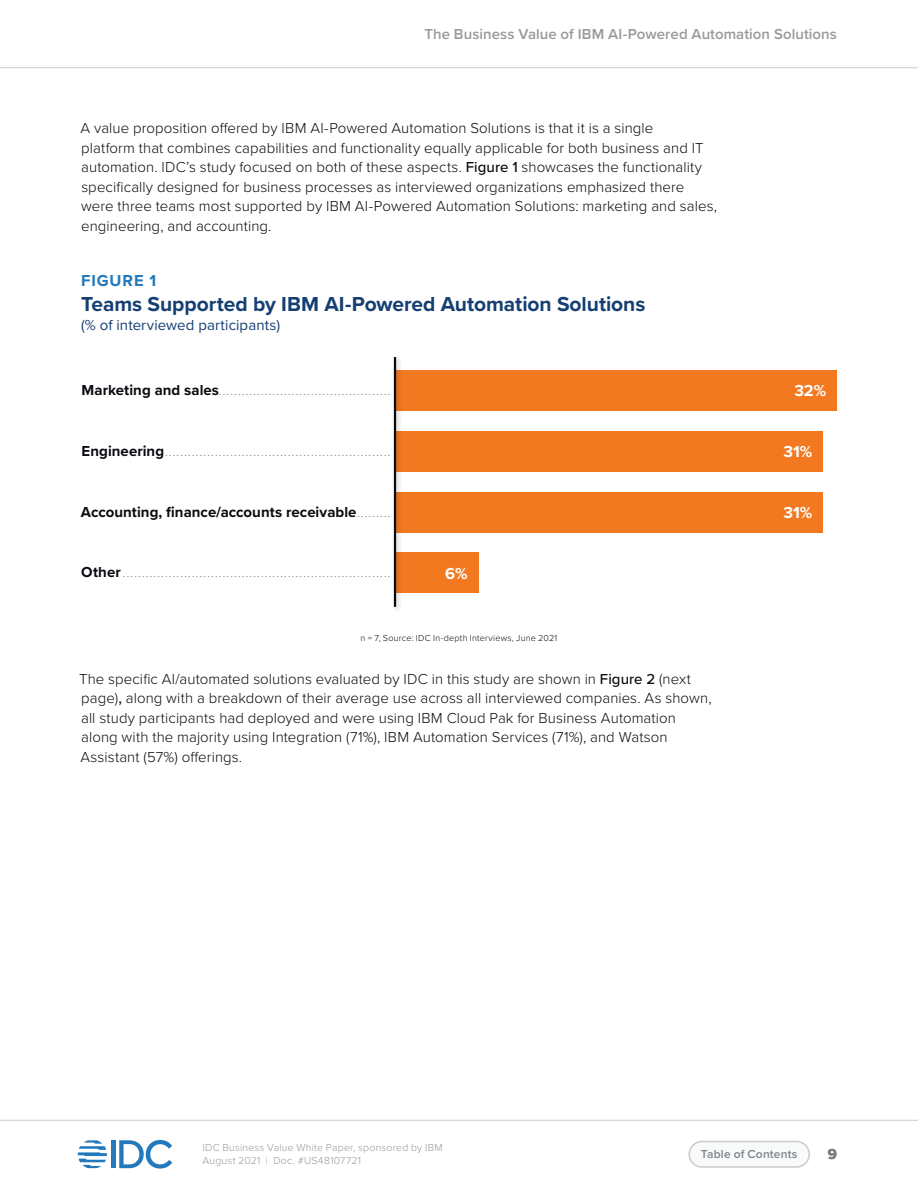
<style>
.page{position:relative;width:918px;height:1188px;background:#fff}
.page>*{position:absolute;margin:0;border:0;box-sizing:border-box;transform-origin:0 0}
.Figure_Table_Name{font:700 21px "Proxima Nova";letter-spacing:-.005em;color:#153f72}
.Chart_bar_percentage{font:700 16.5px "Proxima Nova";color:#fff}
.Figure_Table{font:700 16.5px "Proxima Nova";letter-spacing:.055em;color:#2379bb}
.Text{font:300 15px/19.5px "Proxima Nova";letter-spacing:.005em;color:#0b0a10}
.t1{font:600 15px "Proxima Nova";letter-spacing:.005em;color:#98999b}
.Charts_labels_with_l{font:700 15px "Proxima Nova";letter-spacing:.005em;color:#0b0a10}
.Figure_Table_Name-2{font:15px "Proxima Nova";letter-spacing:.005em;color:#153f72}
.t2{font:700 15px "Proxima Nova";color:#231f20}
.t3{font:600 12px "Proxima Nova";letter-spacing:.015em;color:#808188}
.t4{font:300 10.5px/13.5px "Proxima Nova";letter-spacing:.02em;color:#98999b}
.Note_Source{font:300 9px "Proxima Nova";letter-spacing:.025em;color:#0b0a10}
.Charts_labels_with_l-2{font:700 7.5px "Proxima Nova";color:#808188}
.s1{font-weight:500}
.s2{font-size:15px;color:#0b0a10}
.s3{font-size:7.5px;color:#808188}
</style>
<div class="page">
<div style="left:689px;top:1142px;width:120px;height:25px;background:#f9fafa;border-radius:13px"></div>
<div style="left:688px;top:1141px;width:122px;height:27px;border:2px solid #cbcbcb;border-radius:13px"></div>
<hr style="left:0;top:1120px;width:918px;height:1px;background:#cbcbcb">
<div style="left:111px;top:1140px;width:5px;height:28px;background:#2279bc"></div>
<svg style="left:119px;top:1140px;width:53px;height:29px"></svg>
<svg style="left:78px;top:1140px;width:29px;height:28px"></svg>
<hr style="left:0;top:67px;width:918px;height:1px;background:#cbcbcb">
<div style="left:396px;top:370px;width:441px;height:41px;background:#f37921"></div>
<div style="left:396px;top:431px;width:427px;height:41px;background:#f37921"></div>
<div style="left:396px;top:492px;width:427px;height:40px;background:#f37921"></div>
<div style="left:396px;top:553px;width:82px;height:40px;background:#f37921"></div>
<div style="left:391px;top:355px;width:12px;height:259px;background:#231f20;opacity:.25"></div>
<hr style="left:394px;top:357px;width:2px;height:250px;background:#0b0a10">
<p class="t1" style="left:424px;top:23px;width:414px">The Business Value of IBM AI-Powered Automation Solutions</p>
<p class="Text" style="left:80px;top:118px;width:638px">A value proposition offered by IBM AI-Powered Automation Solutions is that it is a single<br>platform that combines capabilities and functionality equally applicable for both business and IT automation. IDC’s study focused on both of these aspects. <span class="s1">Figure 1</span> showcases the functionality specifically designed for business processes as interviewed organizations emphasized there were three teams most supported by IBM AI-Powered Automation Solutions: marketing and sales, engineering, and accounting.</p>
<p class="Figure_Table" style="left:81px;top:268px;width:77px">FIGURE 1</p>
<p class="Figure_Table_Name" style="left:81px;top:288px;width:566px">Teams Supported by IBM AI-Powered Automation Solutions</p>
<p class="Figure_Table_Name-2" style="left:81px;top:314px;width:201px">(% of interviewed participants)</p>
<p class="Charts_labels_with_l-2" style="left:82px;top:387px;width:306px"><span class="s2">Marketing and sales</span> . . . . . . . . . . . . . . . . . . . . . . . . . . . . . . . . . . . . . . . . . . . .</p>
<p class="Charts_labels_with_l-2" style="left:82px;top:448px;width:306px"><span class="s2">Engineering</span> . . . . . . . . . . . . . . . . . . . . . . . . . . . . . . . . . . . . . . . . . . . . . . . . . . . . . . . . . .</p>
<p class="Charts_labels_with_l" style="left:81px;top:500px;width:307px">Accounting, finance/accounts receivable <span class="s3">. . . . . . . .</span></p>
<p class="Charts_labels_with_l-2" style="left:81px;top:569px;width:306px"><span class="s2">Other</span> . . . . . . . . . . . . . . . . . . . . . . . . . . . . . . . . . . . . . . . . . . . . . . . . . . . . . . . . . . . . . . . . . . . . .</p>
<p class="Chart_bar_percentage" style="left:445px;top:561px;width:24px">6%</p>
<p class="Note_Source" style="left:361px;top:631px;width:198px">n = 7, Source: IDC In-depth Interviews, June 2021</p>
<p class="Text" style="left:79px;top:668px;width:634px">The specific AI/automated solutions evaluated by IDC in this study are shown in <span class="s1">Figure 2</span> (next page)<span class="s1">,</span> along with a breakdown of their average use across all interviewed companies. As shown, all study participants had deployed and were using IBM Cloud Pak for Business Automation along with the majority using Integration (71%), IBM Automation Services (71%), and Watson Assistant (57%) offerings.</p>
<p class="Chart_bar_percentage" style="left:794px;top:379px;width:33px">32%</p>
<p class="Chart_bar_percentage" style="left:783px;top:439px;width:30px">31%</p>
<p class="Chart_bar_percentage" style="left:783px;top:500px;width:30px">31%</p>
<p class="t4" style="left:202px;top:1140px;width:242px">IDC Business Value White Paper, sponsored by IBM<br>August 2021 | Doc. #US48107721</p>
<p class="t3" style="left:701px;top:1145px;width:98px">Table of Contents</p>
<p class="t2" style="left:828px;top:1142px;width:11px">9</p>
</div>
